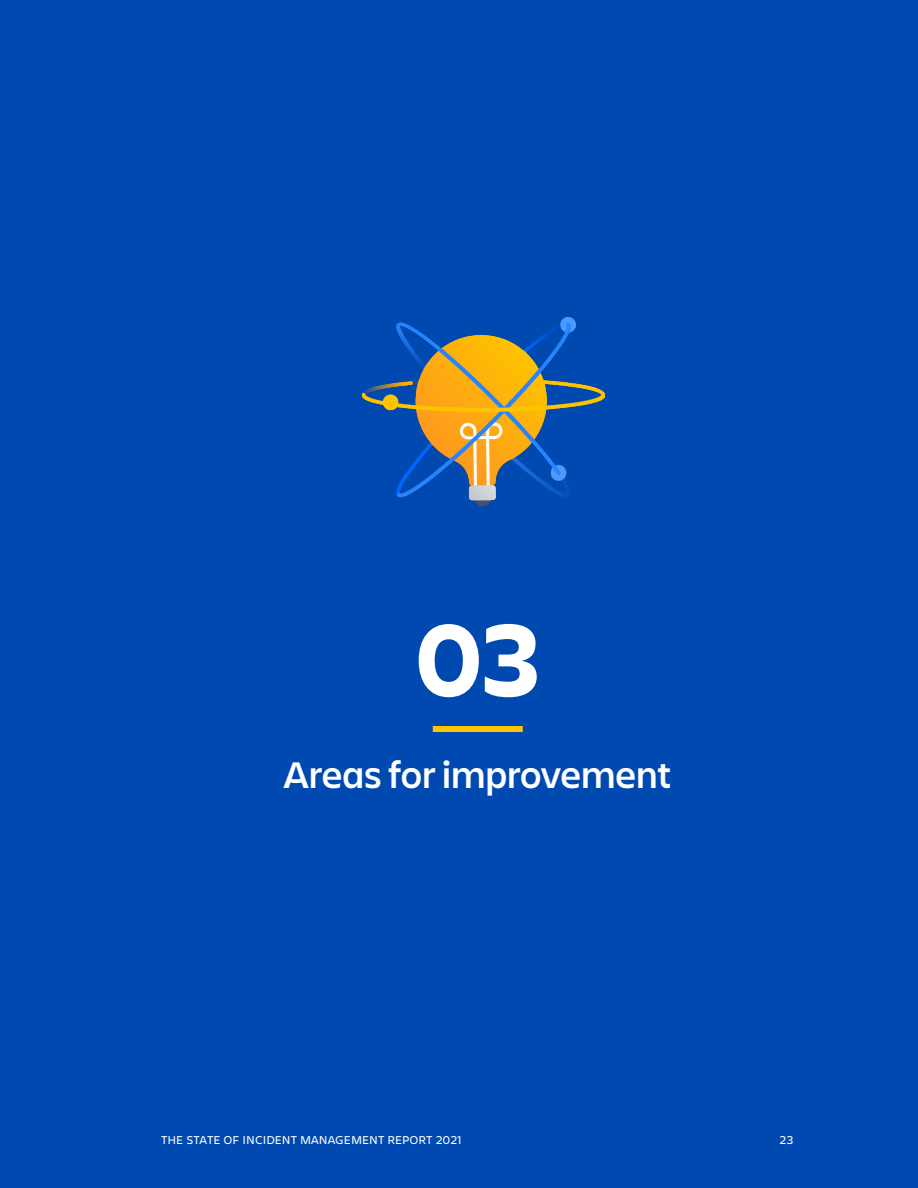
<style>
.page{position:relative;width:918px;height:1188px;background:#0049b0}
.page>*{position:absolute;margin:0;border:0;box-sizing:border-box;transform-origin:0 0}
.H1_40_48pt_SA40pt{font:700 108px "Charlie Display";color:#fff}
.H2_24_28pt_SA20pt{font:600 39px "Charlie Display";color:#fff}
.t1{font:12px "Charlie Text";color:#fff}
</style>
<div class="page">
<img style="left:362px;top:317px;width:243px;height:188px">
<div style="left:433px;top:726px;width:90px;height:6px;background:#ffc400"></div>
<p class="H1_40_48pt_SA40pt" style="left:416px;top:584px;width:126px">03</p>
<p class="H2_24_28pt_SA20pt" style="left:284px;top:748px;width:389px">Areas for improvement</p>
<p class="t1" style="left:161px;top:1131px;width:302px">THE STATE OF INCIDENT MANAGEMENT REPORT 2021</p>
<p class="t1" style="left:780px;top:1131px;width:15px">23</p>
</div>
